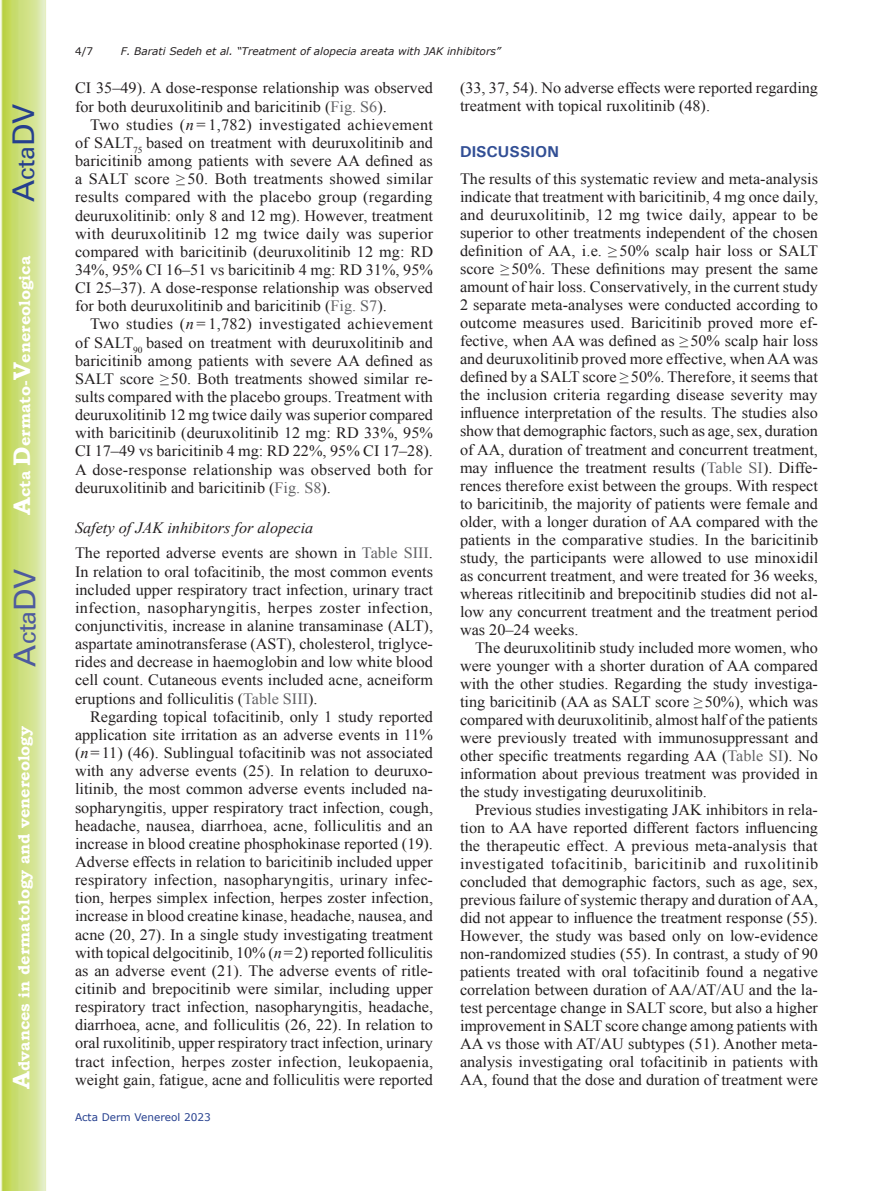
<style>
.page{position:relative;width:893px;height:1191px;background:#fff}
.page>*{position:absolute;margin:0;border:0;box-sizing:border-box;transform-origin:0 0}
.t1{font:30px "Univers";color:#4d5a9e}
.t2{font:30px "Univers";color:#253f8e}
.t3{font:15.75px/18px "Times New Roman";color:#231f20;text-align:justify}
.t4{font:700 15.75px "Bookman Old Style";color:#fff}
.t5{font:700 15.75px "Univers";color:#324f95}
.t6{font:italic 10.5px "Verdana";color:#231f20}
.t7{font:10.5px "Verdana";color:#253f8e}
.t8{font:10.5px "Verdana";color:#231f20}
.s1{font-size:24px}
.s2{color:#636366}
.s3{font-style:italic}
</style>
<div class="page">
<svg style="left:1px;top:0;width:45px;height:1191px;background:#cfe084"></svg>
<h1 class="t2" style="left:6px;top:202px;width:100px;rotate:-90deg">A<span class="s1">cta</span>DV</h1>
<p class="t4" style="left:15px;top:515px;width:260px;rotate:-90deg"><span class="s1">A</span>cta <span class="s1">D</span>ermato-<span class="s1">V</span>enereologica</p>
<h1 class="t1" style="left:7px;top:666px;width:100px;rotate:-90deg">A<span class="s1">cta</span>DV</h1>
<p class="t4" style="left:15px;top:1088px;width:364px;rotate:-90deg"><span class="s1">A</span>dvances in dermatology and venereology</p>
<p class="t8" style="left:75px;top:44px;width:20px">4/7</p>
<p class="t6" style="left:121px;top:44px;width:381px">F. Barati Sedeh et al. “Treatment of alopecia areata with JAK inhibitors”</p>
<p class="t3" style="left:75px;top:79px;width:359px">CI 35–49). A dose-response relationship was observed for both deuruxolitinib and baricitinib (<span class="s2">Fig. S6</span>).</p>
<p class="t3" style="left:75px;top:115px;width:360px;text-indent:15px">Two studies (<span class="s3">n</span> = 1,782) investigated achievement of SALT<sub>75</sub> based on treatment with deuruxolitinib and baricitinib among patients with severe AA defined as a SALT score ≥ 50. Both treatments showed similar results compared with the placebo group (regarding deuruxolitinib: only 8 and 12 mg). However, treatment with deuruxolitinib 12 mg twice daily was superior compared with baricitinib (deuruxolitinib 12 mg: RD 34%, 95% CI 16–51 vs baricitinib 4 mg: RD 31%, 95% CI 25–37). A dose-response relationship was observed for both deuruxolitinib and baricitinib (<span class="s2">Fig. S7</span>).</p>
<p class="t3" style="left:75px;top:315px;width:360px;text-indent:15px">Two studies (<span class="s3">n</span> = 1,782) investigated achievement of SALT<sub>90</sub> based on treatment with deuruxolitinib and baricitinib among patients with severe AA defined as SALT score ≥50. Both treatments showed similar re&shy;sults compared with the placebo groups. Treatment with deuruxolitinib 12 mg twice daily was superior compared with baricitinib (deuruxolitinib 12 mg: RD 33%, 95% CI 17–49 vs baricitinib 4 mg: RD 22%, 95% CI 17–28).<br>A dose-response relationship was observed both for deuruxolitinib and baricitinib (<span class="s2">Fig. S8</span>).</p>
<p class="t3" style="left:75px;top:514px;width:359px;line-height:25.7px"><span class="s3">Safety of JAK inhibitors for alopecia<br></span>The reported adverse events are shown in <span class="s2">Table SIII</span>.</p>
<p class="t3" style="left:75px;top:562px;width:360px">In relation to oral tofacitinib, the most common events included upper respiratory tract infection, urinary tract infection, nasopharyngitis, herpes zoster infection, conjunctivitis, increase in alanine transaminase (ALT), aspartate aminotransferase (AST), cholesterol, triglyce&shy;rides and decrease in haemoglobin and low white blood cell count. Cutaneous events included acne, acneiform eruptions and folliculitis (<span class="s2">Table SIII</span>).</p>
<p class="t3" style="left:75px;top:707px;width:360px;text-indent:15px">Regarding topical tofacitinib, only 1 study reported application site irritation as an adverse events in 11% (<span class="s3">n</span>=11) (46). Sublingual tofacitinib was not associated with any adverse events (25). In relation to deuruxo&shy;litinib, the most common adverse events included na&shy;sopharyngitis, upper respiratory tract infection, cough, headache, nausea, diarrhoea, acne, folliculitis and an increase in blood creatine phosphokinase reported (19).<br>Adverse effects in relation to baricitinib included upper respiratory infection, nasopharyngitis, urinary infec&shy;tion, herpes simplex infection, herpes zoster infection, increase in blood creatine kinase, headache, nausea, and acne (20, 27). In a single study investigating treatment with topical delgocitinib, 10% (<span class="s3">n</span>=2) reported folliculitis as an adverse event (21). The adverse events of ritle&shy;citinib and brepocitinib were similar, including upper respiratory tract infection, nasopharyngitis, headache, diarrhoea, acne, and folliculitis (26, 22). In relation to oral ruxolitinib, upper respiratory tract infection, urinary tract infection, herpes zoster infection, leukopaenia, weight gain, fatigue, acne and folliculitis were reported</p>
<p class="t7" style="left:75px;top:1109px;width:137px">Acta Derm Venereol 2023</p>
<p class="t3" style="left:460px;top:79px;width:360px">(33, 37, 54). No adverse effects were reported regarding treatment with topical ruxolitinib (48).</p>
<p class="t5" style="left:460px;top:142px;width:100px">DISCUSSION</p>
<p class="t3" style="left:460px;top:170px;width:360px">The results of this systematic review and meta-analysis indicate that treatment with baricitinib, 4 mg once daily, and deuruxolitinib, 12 mg twice daily, appear to be superior to other treatments independent of the chosen definition of AA, i.e. ≥ 50% scalp hair loss or SALT score ≥50%. These definitions may present the same amount of hair loss. Conservatively, in the current study 2 separate meta-analyses were conducted according to outcome measures used. Baricitinib proved more ef&shy;fective, when AA was defined as ≥50% scalp hair loss and deuruxolitinib proved more effective, when AA was defined by a SALT score ≥50%. Therefore, it seems that the inclusion criteria regarding disease severity may influence interpretation of the results. The studies also show that demographic factors, such as age, sex, duration of AA, duration of treatment and concurrent treatment, may influence the treatment results (<span class="s2">Table SI</span>). Diffe&shy;rences therefore exist between the groups. With respect to baricitinib, the majority of patients were female and older, with a longer duration of AA compared with the patients in the comparative studies. In the baricitinib study, the participants were allowed to use minoxidil as concurrent treatment, and were treated for 36 weeks, whereas ritlecitinib and brepocitinib studies did not al&shy;low any concurrent treatment and the treatment period was 20–24 weeks.</p>
<p class="t3" style="left:460px;top:638px;width:360px;text-indent:15px">The deuruxolitinib study included more women, who were younger with a shorter duration of AA compared with the other studies. Regarding the study investiga&shy;ting baricitinib (AA as SALT score ≥50%), which was compared with deuruxolitinib, almost half of the patients were previously treated with immunosuppressant and other specific treatments regarding AA (<span class="s2">Table SI</span>). No information about previous treatment was provided in the study investigating deuruxolitinib.</p>
<p class="t3" style="left:460px;top:800px;width:360px;text-indent:15px">Previous studies investigating JAK inhibitors in rela&shy;tion to AA have reported different factors influencing the therapeutic effect. A previous meta-analysis that investigated tofacitinib, baricitinib and ruxolitinib concluded that demographic factors, such as age, sex, previous failure of systemic therapy and duration of AA, did not appear to influence the treatment response (55).<br>However, the study was based only on low-evidence non-randomized studies (55). In contrast, a study of 90 patients treated with oral tofacitinib found a negative correlation between duration of AA/AT/AU and the la&shy;test percentage change in SALT score, but also a higher improvement in SALT score change among patients with AA vs those with AT/AU subtypes (51). Another meta&shy;analysis investigating oral tofacitinib in patients with AA, found that the dose and duration of treatment were</p>
</div>
